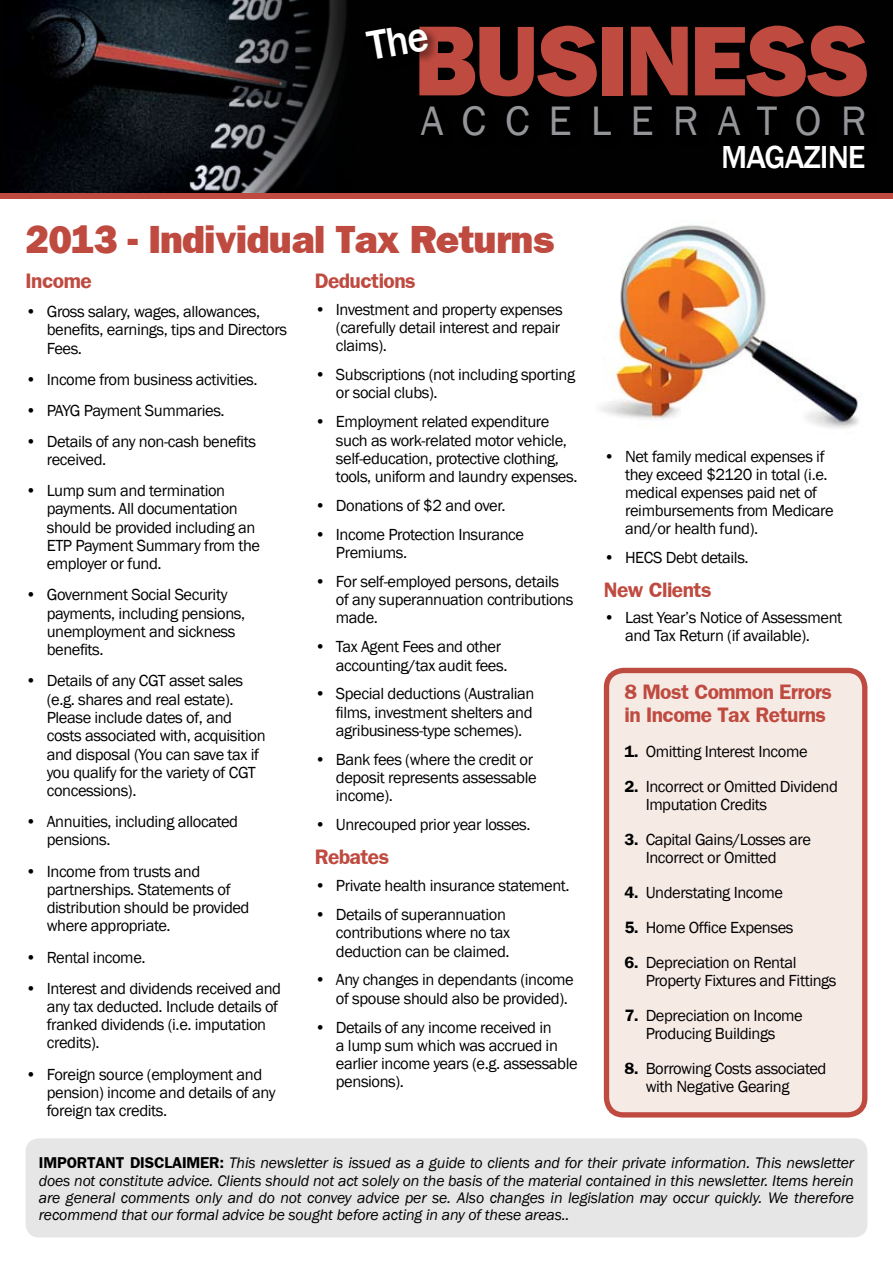
<style>
.page{position:relative;width:893px;height:1263px;background:#fff}
.page>*{position:absolute;margin:0;border:0;box-sizing:border-box;transform-origin:0 0}
.t1{font:99.75px "Frankfurt Gothic Heavy Plain";letter-spacing:-.03em;color:#bf4a40}
.t2{font:42.3px "Franklin Gothic";letter-spacing:.45em;color:#939598}
.t3{font:39.3px "Frankfurt Gothic Heavy Plain";letter-spacing:-.02em;color:#bf4a40}
.t4{font:500 32.7px "Franklin Gothic";letter-spacing:-.03em;color:#fff}
.t5{font:700 21px/22.5px "Frankfurt Gothic";letter-spacing:-.025em;color:#bf4a40}
.t6{font:16.5px/18.3px "Franklin Gothic";letter-spacing:-.025em;color:#000}
.t7{font:italic 15.75px/17.2px "Franklin Gothic";letter-spacing:-.01em;color:#000;text-align:justify}
.s1{font-family:"Frankfurt Gothic";font-weight:700}
.s2{font-family:"Frankfurt Gothic";font-weight:700;font-style:normal}
</style>
<div class="page">
<div style="left:0;top:190px;width:893px;height:8px;background:#bf4a40"></div>
<img style="left:4px;top:0;width:189px;height:193px">
<svg style="left:193px;top:0;width:700px;height:193px;background:#0c0d0e"></svg>
<div style="left:361px;top:24px;width:145px;height:95px;background:#000"></div>
<div style="left:417px;top:102px;width:476px;height:78px;background:#000"></div>
<div style="left:26px;top:1138px;width:841px;height:99px;background:#e6e6e6;border-radius:13px"></div>
<img style="left:600px;top:225px;width:259px;height:204px">
<div style="left:606px;top:670px;width:259px;height:445px;background:#f6eae5;border-radius:17px"></div>
<div style="left:604px;top:668px;width:263px;height:449px;border:5px solid #bf4a40;border-radius:17px"></div>
<h1 class="t1" style="left:414px;top:2px;width:457px">BUSINESS</h1>
<h2 class="t2" style="left:421px;top:94px;width:447px">ACCELERATOR</h2>
<h3 class="t4" style="left:721px;top:137px;width:146px">MAGAZINE</h3>
<h3 class="t3" style="left:26px;top:216px;width:530px">2013 - Individual Tax Returns</h3>
<p class="t5" style="left:26px;top:269px;width:68px">Income</p>
<p class="t6" style="left:47px;top:303px;width:242px;text-indent:-21px">• Gross salary, wages, allowances, benefits, earnings, tips and Directors<br>Fees.</p>
<p class="t6" style="left:26px;top:370px;width:234px">• Income from business activities.</p>
<p class="t6" style="left:26px;top:401px;width:201px">• PAYG Payment Summaries.</p>
<p class="t6" style="left:47px;top:432px;width:211px;text-indent:-21px">• Details of any non-cash benefits received.</p>
<p class="t6" style="left:47px;top:482px;width:215px;text-indent:-21px">• Lump sum and termination payments. All documentation should be provided including an<br>ETP Payment Summary from the employer or fund.</p>
<p class="t6" style="left:47px;top:586px;width:200px;text-indent:-21px">• Government Social Security payments, including pensions, unemployment and sickness benefits.</p>
<p class="t6" style="left:47px;top:672px;width:220px;text-indent:-21px">• Details of any CGT asset sales (e.g. shares and real estate).<br>Please include dates of, and costs associated with, acquisition and disposal (You can save tax if you qualify for the variety of CGT concessions).</p>
<p class="t6" style="left:47px;top:813px;width:193px;text-indent:-21px">• Annuities, including allocated pensions.</p>
<p class="t6" style="left:47px;top:862px;width:204px;text-indent:-21px">• Income from trusts and partnerships. Statements of distribution should be provided where appropriate.</p>
<p class="t6" style="left:26px;top:948px;width:122px">• Rental income.</p>
<p class="t6" style="left:47px;top:979px;width:236px;text-indent:-21px">• Interest and dividends received and any tax deducted. Include details of franked dividends (i.e. imputation credits).</p>
<p class="t6" style="left:47px;top:1065px;width:230px;text-indent:-21px">• Foreign source (employment and pension) income and details of any foreign tax credits.</p>
<p class="t5" style="left:315px;top:269px;width:103px">Deductions</p>
<p class="t6" style="left:336px;top:300px;width:228px;text-indent:-21px">• Investment and property expenses (carefully detail interest and repair claims).</p>
<p class="t6" style="left:336px;top:366px;width:241px;text-indent:-21px">• Subscriptions (not including sporting or social clubs).</p>
<p class="t6" style="left:336px;top:413px;width:243px;text-indent:-21px">• Employment related expenditure such as work-related motor vehicle, self-education, protective clothing, tools, uniform and laundry expenses.</p>
<p class="t6" style="left:315px;top:497px;width:192px">• Donations of $2 and over.</p>
<p class="t6" style="left:336px;top:525px;width:190px;text-indent:-21px">• Income Protection Insurance<br>Premiums.</p>
<p class="t6" style="left:336px;top:573px;width:239px;text-indent:-21px">• For self-employed persons, details of any superannuation contributions made.</p>
<p class="t6" style="left:336px;top:638px;width:173px;text-indent:-21px">• Tax Agent Fees and other accounting/tax audit fees.</p>
<p class="t6" style="left:336px;top:685px;width:200px;text-align:justify;text-indent:-21px">• Special deductions (Australian films, investment shelters and agribusiness-type schemes).</p>
<p class="t6" style="left:336px;top:750px;width:202px;text-indent:-21px">• Bank fees (where the credit or deposit represents assessable income).</p>
<p class="t6" style="left:315px;top:816px;width:217px">• Unrecouped prior year losses.</p>
<p class="t5" style="left:315px;top:845px;width:76px">Rebates</p>
<p class="t6" style="left:315px;top:877px;width:257px">• Private health insurance statement.</p>
<p class="t6" style="left:336px;top:906px;width:176px;text-indent:-21px">• Details of superannuation contributions where no tax deduction can be claimed.</p>
<p class="t6" style="left:336px;top:971px;width:239px;text-indent:-21px">• Any changes in dependants (income of spouse should also be provided).</p>
<p class="t6" style="left:336px;top:1018px;width:243px;text-indent:-21px">• Details of any income received in<br>a lump sum which was accrued in earlier income years (e.g. assessable pensions).</p>
<p class="t6" style="left:625px;top:448px;width:210px;text-indent:-21px">• Net family medical expenses if they exceed $2120 in total (i.e. medical expenses paid net of reimbursements from Medicare and/or health fund).</p>
<p class="t6" style="left:604px;top:549px;width:146px">• HECS Debt details.</p>
<p class="t5" style="left:604px;top:578px;width:109px">New Clients</p>
<p class="t6" style="left:625px;top:609px;width:219px;text-indent:-21px">• Last Year’s Notice of Assessment and Tax Return (if available).</p>
<p class="t5" style="left:624px;top:680px;width:209px">8 Most Common Errors in Income Tax Returns</p>
<p class="t6" style="left:624px;top:743px;width:185px"><span class="s1">1.</span> Omitting Interest Income</p>
<p class="t6" style="left:646px;top:778px;width:194px;text-indent:-21px"><span class="s1">2.</span> Incorrect or Omitted Dividend<br>Imputation Credits</p>
<p class="t6" style="left:646px;top:831px;width:167px;text-indent:-21px"><span class="s1">3.</span> Capital Gains/Losses are<br>Incorrect or Omitted</p>
<p class="t6" style="left:624px;top:884px;width:160px"><span class="s1">4.</span> Understating Income</p>
<p class="t6" style="left:624px;top:919px;width:171px"><span class="s1">5.</span> Home Office Expenses</p>
<p class="t6" style="left:646px;top:954px;width:192px;text-indent:-21px"><span class="s1">6.</span> Depreciation on Rental<br>Property Fixtures and Fittings</p>
<p class="t6" style="left:624px;top:1007px;width:180px;text-align:center"><span class="s1">7.</span> Depreciation on Income<br>Producing Buildings</p>
<p class="t6" style="left:646px;top:1060px;width:182px;text-indent:-21px"><span class="s1">8.</span> Borrowing Costs associated with Negative Gearing</p>
<p class="t7" style="left:39px;top:1155px;width:817px"><span class="s2">IMPORTANT DISCLAIMER:</span> This newsletter is issued as a guide to clients and for their private information. This newsletter does not constitute advice. Clients should not act solely on the basis of the material contained in this newsletter. Items herein are general comments only and do not convey advice per se. Also changes in legislation may occur quickly. We therefore recommend that our formal advice be sought before acting in any of these areas..</p>
</div>
